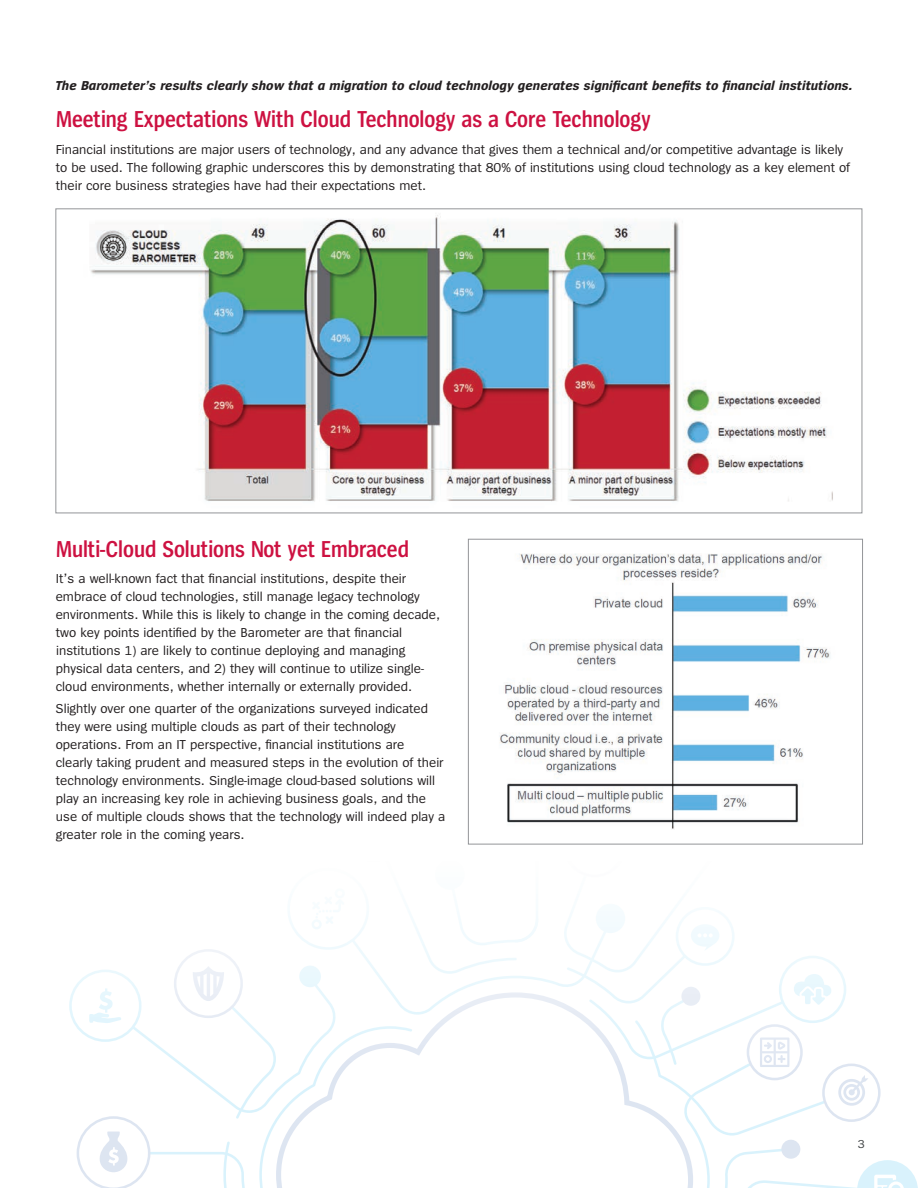
<style>
.page{position:relative;width:918px;height:1188px;background:#fff}
.page>*{position:absolute;margin:0;border:0;box-sizing:border-box;transform-origin:0 0}
.t1{font:600 24px "Spiegel Cd";color:#cd1141}
.t2{font:13.5px/18px "Spiegel";color:#231f20}
.t3{font:italic 700 13.5px "Spiegel";letter-spacing:.01em;color:#231f20}
.t4{font:12px "Spiegel";color:#222628}
</style>
<div class="page">
<svg style="left:70px;top:971px;width:70px;height:70px"></svg>
<svg style="left:77px;top:740px;width:841px;height:448px"></svg>
<img style="left:477px;top:553px;width:378px;height:289px">
<div style="left:468px;top:539px;width:395px;height:305px;border:1px solid #939598"></div>
<img style="left:91px;top:215px;width:742px;height:287px">
<p class="t3" style="left:55px;top:79px;width:799px">The Barometer’s results clearly show that a migration to cloud technology generates significant benefits to financial institutions.</p>
<h1 class="t1" style="left:56px;top:107px;width:596px">Meeting Expectations With Cloud Technology as a Core Technology</h1>
<p class="t2" style="left:56px;top:141px;width:796px">Financial institutions are major users of technology, and any advance that gives them a technical and/or competitive advantage is likely to be used. The following graphic underscores this by demonstrating that 80% of institutions using cloud technology as a key element of their core business strategies have had their expectations met.</p>
<h1 class="t1" style="left:56px;top:537px;width:355px">Multi-Cloud Solutions Not yet Embraced</h1>
<p class="t2" style="left:56px;top:570px;width:386px">It’s a well-known fact that financial institutions, despite their embrace of cloud technologies, still manage legacy technology environments. While this is likely to change in the coming decade, two key points identified by the Barometer are that financial institutions 1) are likely to continue deploying and managing physical data centers, and 2) they will continue to utilize single&shy;cloud environments, whether internally or externally provided.</p>
<p class="t2" style="left:56px;top:700px;width:391px">Slightly over one quarter of the organizations surveyed indicated they were using multiple clouds as part of their technology operations. From an IT perspective, financial institutions are<br>clearly taking prudent and measured steps in the evolution of their technology environments. Single-image cloud-based solutions will play an increasing key role in achieving business goals, and the use of multiple clouds shows that the technology will indeed play a greater role in the coming years.</p>
<p class="t4" style="left:858px;top:1138px;width:8px">3</p>
</div>
